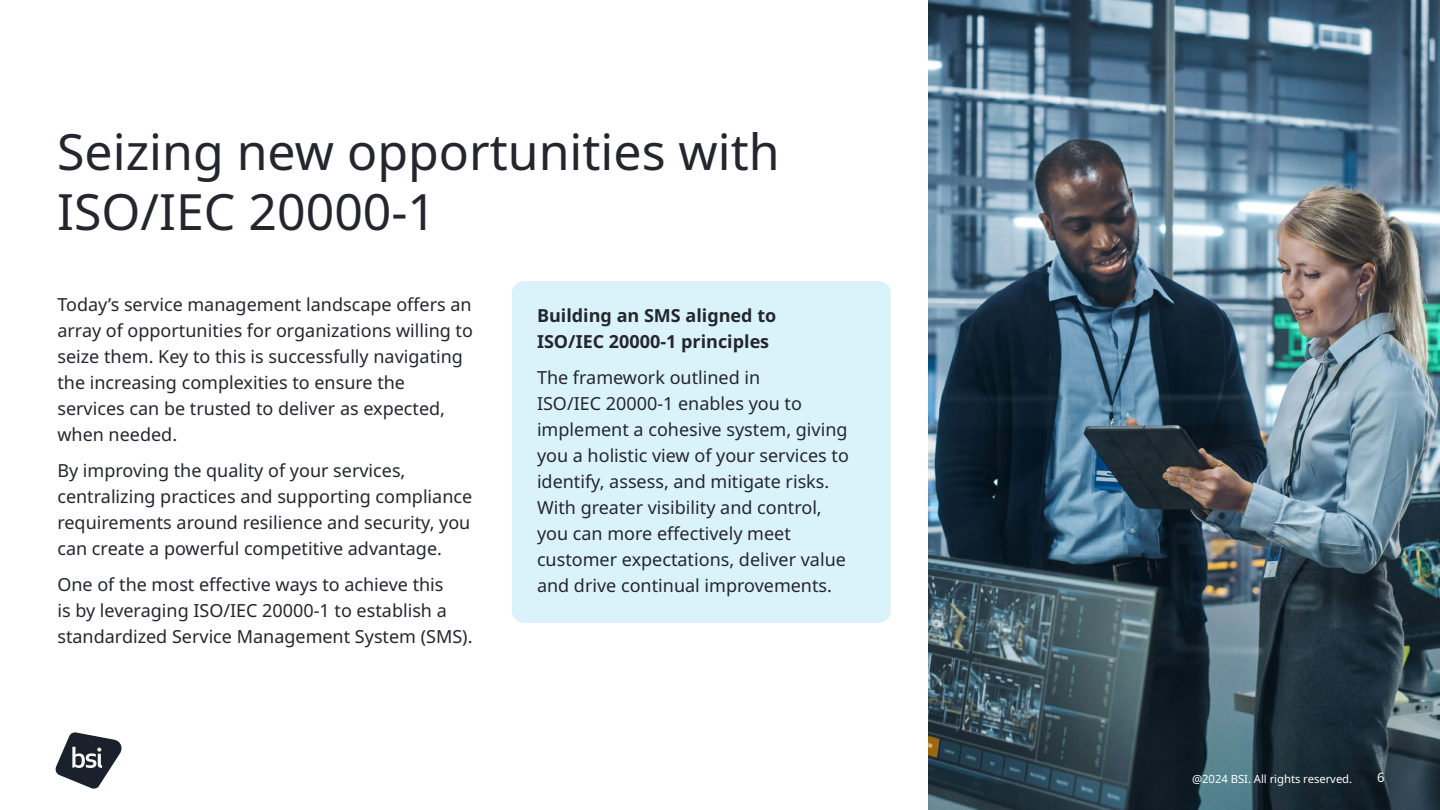
<style>
.page{position:relative;width:1440px;height:810px;background:#fff}
.page>*{position:absolute;margin:0;border:0;box-sizing:border-box;transform-origin:0 0}
.t1{font:50px/60px "Noto Sans";color:#24262e}
.t2{font:18px/26px "Noto Sans";color:#24262e}
.t3{font:700 18px/26px "Noto Sans";color:#24262e}
.t4{font:12.9px "Noto Sans";color:#fff}
.t5{font:11.3px "Noto Sans";letter-spacing:-.005em;color:#fff}
</style>
<div class="page">
<svg style="left:56px;top:732px;width:66px;height:57px"></svg>
<div style="left:512px;top:281px;width:379px;height:342px;background:#daf3fa;border-radius:12px"></div>
<img style="left:928px;top:0;width:512px;height:810px">
<h1 class="t1" style="left:57px;top:123px;width:724px">Seizing new opportunities with<br>ISO/IEC 20000-1</h1>
<p class="t2" style="left:57px;top:291px;width:417px">Today’s service management landscape offers an array of opportunities for organizations willing to seize them. Key to this is successfully navigating the increasing complexities to ensure the services can be trusted to deliver as expected, when needed.</p>
<p class="t2" style="left:57px;top:457px;width:416px">By improving the quality of your services, centralizing practices and supporting compliance requirements around resilience and security, you can create a powerful competitive advantage.</p>
<p class="t2" style="left:57px;top:571px;width:417px">One of the most effective ways to achieve this<br>is by leveraging ISO/IEC 20000-1 to establish a standardized Service Management System (SMS).</p>
<p class="t3" style="left:537px;top:303px;width:241px">Building an SMS aligned to<br>ISO/IEC 20000-1 principles</p>
<p class="t2" style="left:537px;top:365px;width:313px">The framework outlined in<br>ISO/IEC 20000-1 enables you to implement a cohesive system, giving you a holistic view of your services to identify, assess, and mitigate risks.<br>With greater visibility and control, you can more effectively meet customer expectations, deliver value and drive continual improvements.</p>
<p class="t5" style="left:1192px;top:772px;width:162px">@2024 BSI. All rights reserved.</p>
<p class="t4" style="left:1377px;top:770px;width:9px">6</p>
</div>
